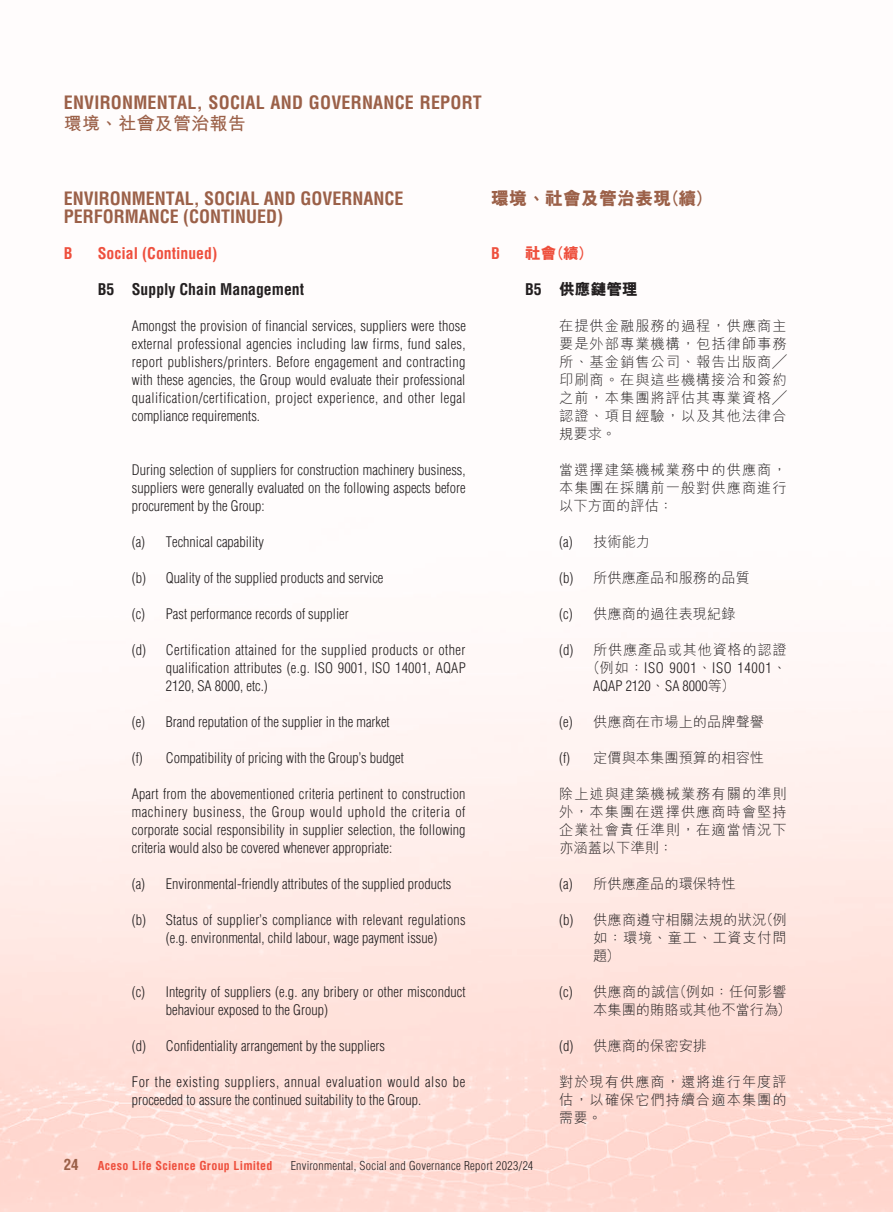
<style>
.page{position:relative;width:893px;height:1212px;background:#fff}
.page>*{position:absolute;margin:0;border:0;box-sizing:border-box;transform-origin:0 0}
.t1{font:700 condensed 18px/18px "Helvetica LT Std";color:#9b6048}
.t2{font:800 18px "M Hei HK";color:#9b6048}
.t3{font:700 18px "M Hei HK";letter-spacing:.01em;color:#9b6048}
.t4{font:700 condensed 15.75px "Helvetica LT Std";color:#231f20}
.t5{font:700 condensed 15.75px "Helvetica LT Std";color:#ee4f3d}
.t6{font:800 15.75px "M Hei HK";color:#231f20}
.t7{font:800 15.75px "M Hei HK";color:#ee4f3d}
.t8{font:700 condensed 15px "Helvetica LT Std";color:#9b6048}
.t9{font:300 condensed 14.25px/18px "Helvetica LT Std";color:#231f20;text-align:justify}
.t10{font:300 14.25px/18px "M Hei HK";letter-spacing:.05em;color:#231f20;text-align:justify}
.t11{font:300 condensed 14.25px/18px "Helvetica LT Std";letter-spacing:.02em;color:#231f20;text-align:center}
.t12{font:300 14.25px/18px "M Hei HK";color:#231f20}
.t13{font:300 condensed 14.25px/18px "Helvetica LT Std";letter-spacing:.045em;color:#231f20}
.t14{font:300 condensed 12px "Helvetica LT Std";letter-spacing:.025em;color:#231f20}
.t15{font:700 condensed 12px "Helvetica LT Std";letter-spacing:.025em;color:#ee4f3d}
.s1{font-family:"Helvetica LT Std";font-weight:700;font-stretch:condensed}
.s2{font-family:"Helvetica LT Std";font-stretch:condensed}
.s3{font-family:"M Hei HK";font-stretch:normal}
</style>
<div class="page">
<img style="left:0;top:694px;width:893px;height:518px">
<p class="t1" style="left:64px;top:94px;width:420px">ENVIRONMENTAL, SOCIAL AND GOVERNANCE REPORT</p>
<p class="t3" style="left:64px;top:111px;width:184px">環境、社會及管治報告</p>
<p class="t1" style="left:64px;top:189px;width:341px">ENVIRONMENTAL, SOCIAL AND GOVERNANCE<br>PERFORMANCE (CONTINUED)</p>
<p class="t5" style="left:64px;top:243px;width:10px">B</p>
<p class="t5" style="left:98px;top:243px;width:121px">Social (Continued)</p>
<p class="t4" style="left:98px;top:279px;width:208px">B5 Supply Chain Management</p>
<p class="t9" style="left:132px;top:317px;width:336px">Amongst the provision of financial services, suppliers were those external professional agencies including law firms, fund sales, report publishers/printers. Before engagement and contracting with these agencies, the Group would evaluate their professional qualification/certification, project experience, and other legal compliance requirements.</p>
<p class="t9" style="left:132px;top:461px;width:335px">During selection of suppliers for construction machinery business, suppliers were generally evaluated on the following aspects before procurement by the Group:</p>
<p class="t9" style="left:132px;top:533px;width:134px">(a) Technical capability</p>
<p class="t9" style="left:132px;top:569px;width:253px">(b) Quality of the supplied products and service</p>
<p class="t9" style="left:132px;top:605px;width:218px">(c) Past performance records of supplier</p>
<p class="t9" style="left:166px;top:641px;width:301px;text-indent:-34px">(d) Certification attained for the supplied products or other qualification attributes (e.g. ISO 9001, ISO 14001, AQAP 2120, SA 8000, etc.)</p>
<p class="t9" style="left:132px;top:713px;width:259px">(e) Brand reputation of the supplier in the market</p>
<p class="t9" style="left:132px;top:749px;width:274px">(f) Compatibility of pricing with the Group’s budget</p>
<p class="t9" style="left:132px;top:785px;width:335px">Apart from the abovementioned criteria pertinent to construction machinery business, the Group would uphold the criteria of corporate social responsibility in supplier selection, the following criteria would also be covered whenever appropriate:</p>
<p class="t9" style="left:132px;top:875px;width:321px">(a) Environmental-friendly attributes of the supplied products</p>
<p class="t11" style="left:132px;top:911px;width:335px">(b) Status of supplier’s compliance with relevant regulations (e.g. environmental, child labour, wage payment issue)</p>
<p class="t9" style="left:166px;top:983px;width:301px;text-indent:-34px">(c) Integrity of suppliers (e.g. any bribery or other misconduct behaviour exposed to the Group)</p>
<p class="t9" style="left:132px;top:1037px;width:255px">(d) Confidentiality arrangement by the suppliers</p>
<p class="t11" style="left:132px;top:1073px;width:335px;text-align:left">For the existing suppliers, annual evaluation would also be proceeded to assure the continued suitability to the Group.</p>
<p class="t2" style="left:491px;top:186px;width:223px">環境、社會及管治表現（續）</p>
<p class="t5" style="left:491px;top:243px;width:10px">B</p>
<p class="t7" style="left:525px;top:242px;width:69px">社會（續）</p>
<p class="t6" style="left:525px;top:278px;width:114px"><span class="s1">B5</span> 供應鏈管理</p>
<p class="t10" style="left:559px;top:316px;width:229px">在提供金融服務的過程，供應商主要是外部專業機構，包括律師事務所、基金銷售公司、報告出版商╱印刷商。在與這些機構接洽和簽約之前，本集團將評估其專業資格╱認證、項目經驗，以及其他法律合規要求。</p>
<p class="t10" style="left:559px;top:460px;width:229px">當選擇建築機械業務中的供應商，本集團在採購前一般對供應商進行以下方面的評估：</p>
<p class="t10" style="left:559px;top:532px;width:93px"><span class="s2">(a)</span> 技術能力</p>
<p class="t12" style="left:559px;top:568px;width:192px"><span class="s2">(b)</span> 所供應產品和服務的品質</p>
<p class="t12" style="left:559px;top:604px;width:178px"><span class="s2">(c)</span> 供應商的過往表現紀錄</p>
<p class="t10" style="left:559px;top:640px;width:229px"><span class="s2">(d)</span> 所供應產品或其他資格的認證</p>
<p class="t13" style="left:593px;top:659px;width:195px;text-indent:-7px"><span class="s3">（例如：</span>ISO 9001<span class="s3">、</span>ISO 14001<span class="s3">、<br></span>AQAP 2120<span class="s3">、</span>SA 8000<span class="s3">等）</span></p>
<p class="t12" style="left:559px;top:712px;width:207px"><span class="s2">(e)</span> 供應商在市場上的品牌聲譽</p>
<p class="t12" style="left:559px;top:748px;width:207px"><span class="s2">(f)</span> 定價與本集團預算的相容性</p>
<p class="t10" style="left:559px;top:784px;width:229px">除上述與建築機械業務有關的準則外，本集團在選擇供應商時會堅持企業社會責任準則，在適當情況下亦涵蓋以下準則：</p>
<p class="t12" style="left:559px;top:874px;width:178px"><span class="s2">(a)</span> 所供應產品的環保特性</p>
<p class="t10" style="left:593px;top:910px;width:195px;text-indent:-34px"><span class="s2">(b)</span> 供應商遵守相關法規的狀況（例如：環境、童工、工資支付問題）</p>
<p class="t12" style="left:593px;top:982px;width:200px;text-indent:-34px"><span class="s2">(c)</span> 供應商的誠信（例如：任何影響本集團的賄賂或其他不當行為）</p>
<p class="t12" style="left:559px;top:1036px;width:150px"><span class="s2">(d)</span> 供應商的保密安排</p>
<p class="t10" style="left:559px;top:1072px;width:229px">對於現有供應商，還將進行年度評估，以確保它們持續合適本集團的需要。</p>
<p class="t8" style="left:64px;top:1155px;width:16px">24</p>
<p class="t15" style="left:98px;top:1158px;width:176px">Aceso Life Science Group Limited</p>
<p class="t14" style="left:291px;top:1158px;width:244px">Environmental, Social and Governance Report 2023/24</p>
</div>
